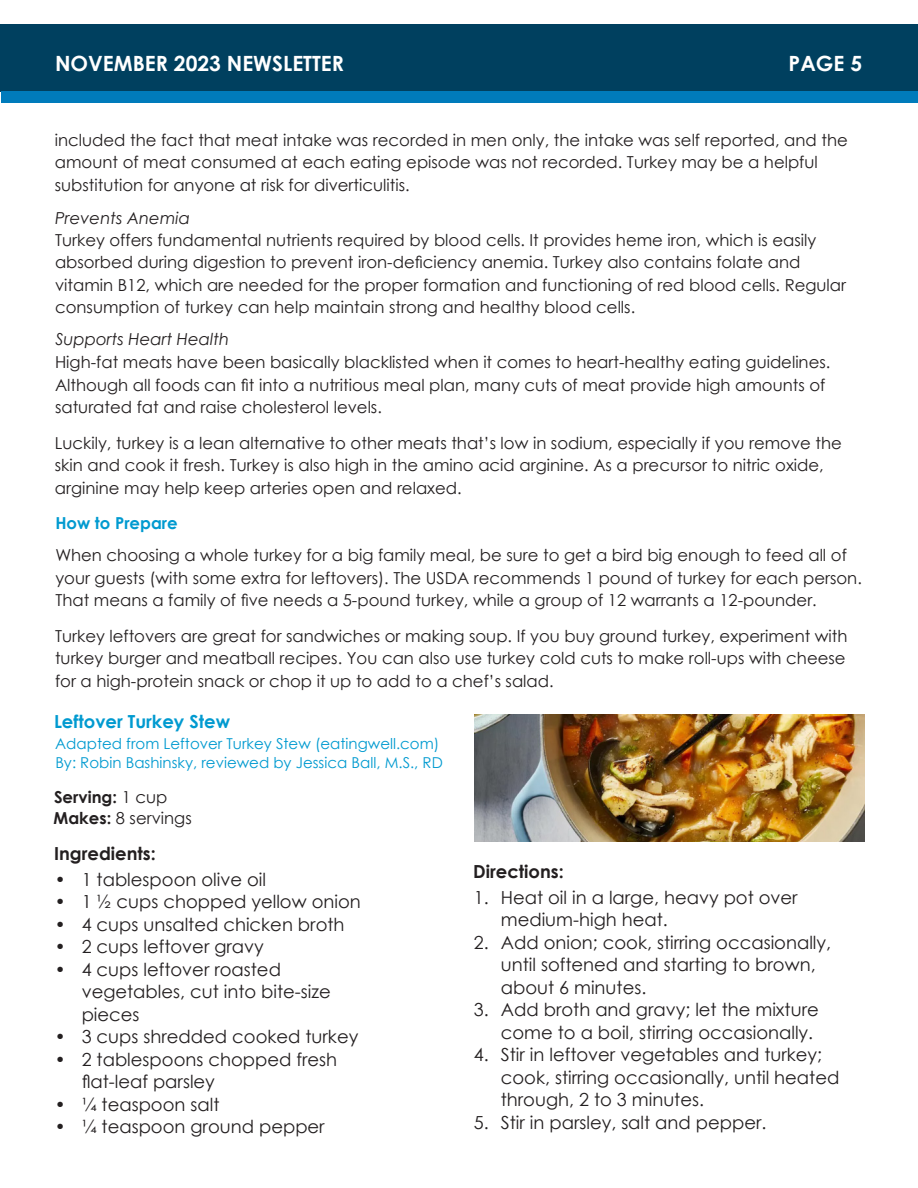
<style>
.page{position:relative;width:918px;height:1188px;background:#fff}
.page>*{position:absolute;margin:0;border:0;box-sizing:border-box;transform-origin:0 0}
.t1{font:700 21px "Century Gothic";color:#fff}
.t2{font:18px/22.5px "Century Gothic";color:#231f20}
.t3{font:700 18px "Century Gothic";color:#231f20}
.t4{font:700 18px "Century Gothic";color:#009ad0}
.t5{font:16.5px/22.5px "Century Gothic";color:#231f20}
.t6{font:italic 16.5px "Century Gothic";color:#231f20}
.t7{font:700 16.5px "Century Gothic";color:#009ad0}
.t8{font:700 16.5px "Century Gothic";color:#231f20}
.t9{font:15px "Century Gothic";color:#009ad0}
.s1{font-weight:400}
.s2{font-weight:700}
</style>
<div class="page">
<div style="left:0;top:25px;width:918px;height:67px;background:#00405f"></div>
<div style="left:1px;top:92px;width:917px;height:11px;background:#007bbb"></div>
<img style="left:475px;top:714px;width:389px;height:127px">
<p class="t1" style="left:55px;top:48px;width:290px">NOVEMBER 2023 NEWSLETTER</p>
<p class="t1" style="left:789px;top:48px;width:75px">PAGE 5</p>
<p class="t5" style="left:55px;top:129px;width:794px">included the fact that meat intake was recorded in men only, the intake was self reported, and the amount of meat consumed at each eating episode was not recorded. Turkey may be a helpful substitution for anyone at risk for diverticulitis.</p>
<p class="t6" style="left:55px;top:206px;width:137px">Prevents Anemia</p>
<p class="t5" style="left:55px;top:228px;width:793px">Turkey offers fundamental nutrients required by blood cells. It provides heme iron, which is easily absorbed during digestion to prevent iron-deficiency anemia. Turkey also contains folate and vitamin B12, which are needed for the proper formation and functioning of red blood cells. Regular consumption of turkey can help maintain strong and healthy blood cells.</p>
<p class="t6" style="left:55px;top:328px;width:175px">Supports Heart Health</p>
<p class="t5" style="left:55px;top:351px;width:777px">High-fat meats have been basically blacklisted when it comes to heart-healthy eating guidelines.<br>Although all foods can fit into a nutritious meal plan, many cuts of meat provide high amounts of saturated fat and raise cholesterol levels.</p>
<p class="t5" style="left:55px;top:431px;width:789px">Luckily, turkey is a lean alternative to other meats that’s low in sodium, especially if you remove the skin and cook it fresh. Turkey is also high in the amino acid arginine. As a precursor to nitric oxide, arginine may help keep arteries open and relaxed.</p>
<p class="t7" style="left:55px;top:511px;width:124px">How to Prepare</p>
<p class="t5" style="left:55px;top:544px;width:808px">When choosing a whole turkey for a big family meal, be sure to get a bird big enough to feed all of your guests (with some extra for leftovers). The USDA recommends 1 pound of turkey for each person.<br>That means a family of five needs a 5-pound turkey, while a group of 12 warrants a 12-pounder.</p>
<p class="t5" style="left:55px;top:624px;width:794px">Turkey leftovers are great for sandwiches or making soup. If you buy ground turkey, experiment with turkey burger and meatball recipes. You can also use turkey cold cuts to make roll-ups with cheese for a high-protein snack or chop it up to add to a chef’s salad.</p>
<p class="t4" style="left:54px;top:708px;width:178px">Leftover Turkey Stew</p>
<p class="t9" style="left:55px;top:733px;width:386px">Adapted from Leftover Turkey Stew (eatingwell.com)</p>
<p class="t9" style="left:55px;top:752px;width:389px">By: Robin Bashinsky, reviewed by Jessica Ball, M.S., RD</p>
<p class="t8" style="left:54px;top:784px;width:115px">Serving: <span class="s1">1 cup</span></p>
<p class="t5" style="left:54px;top:807px;width:140px"><span class="s2">Makes:</span> 8 servings</p>
<p class="t3" style="left:54px;top:840px;width:103px">Ingredients:</p>
<p class="t2" style="left:55px;top:868px;width:213px">• 1 tablespoon olive oil</p>
<p class="t2" style="left:55px;top:890px;width:308px">• 1 ½ cups chopped yellow onion</p>
<p class="t2" style="left:55px;top:913px;width:291px">• 4 cups unsalted chicken broth</p>
<p class="t2" style="left:55px;top:935px;width:211px">• 2 cups leftover gravy</p>
<p class="t2" style="left:82px;top:958px;width:251px;text-indent:-27px">• 4 cups leftover roasted vegetables, cut into bite-size pieces</p>
<p class="t2" style="left:55px;top:1025px;width:305px">• 3 cups shredded cooked turkey</p>
<p class="t2" style="left:82px;top:1048px;width:257px;text-indent:-27px">• 2 tablespoons chopped fresh flat-leaf parsley</p>
<p class="t2" style="left:55px;top:1093px;width:166px">• ¼ teaspoon salt</p>
<p class="t2" style="left:55px;top:1115px;width:272px">• ¼ teaspoon ground pepper</p>
<p class="t3" style="left:473px;top:858px;width:92px">Directions:</p>
<p class="t2" style="left:501px;top:886px;width:298px;text-indent:-27px">1. Heat oil in a large, heavy pot over medium-high heat.</p>
<p class="t2" style="left:501px;top:931px;width:332px;text-indent:-27px">2. Add onion; cook, stirring occasionally, until softened and starting to brown, about 6 minutes.</p>
<p class="t2" style="left:501px;top:998px;width:319px;text-indent:-27px">3. Add broth and gravy; let the mixture come to a boil, stirring occasionally.</p>
<p class="t2" style="left:501px;top:1043px;width:340px;text-indent:-27px">4. Stir in leftover vegetables and turkey; cook, stirring occasionally, until heated through, 2 to 3 minutes.</p>
<p class="t2" style="left:474px;top:1111px;width:294px">5. Stir in parsley, salt and pepper.</p>
</div>
